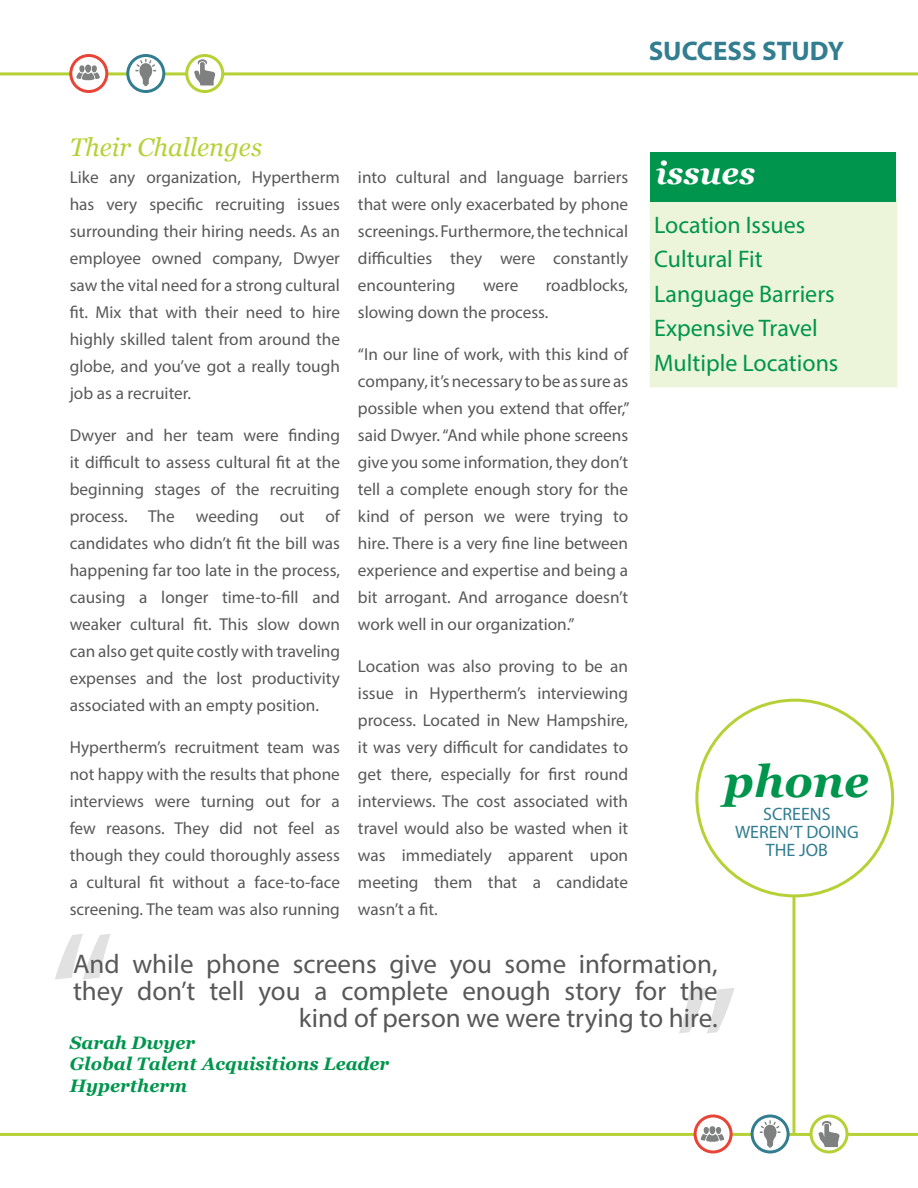
<style>
.page{position:relative;width:918px;height:1188px;background:#fff}
.page>*{position:absolute;margin:0;border:0;box-sizing:border-box;transform-origin:0 0}
.t1{font:187.5px "Myriad Pro";color:#e1e1e1}
.t2{font:italic 700 45px "Georgia";color:#00954c}
.t3{font:italic 700 31.5px "Georgia";color:#fff}
.t4{font:27px/27px "Myriad Pro";color:#585858;text-align:right}
.t5{font:700 27px "Myriad Pro";color:#327d90}
.t6{font:italic 25.5px "Georgia";color:#b5d136}
.t7{font:24px/34.5px "Myriad Pro";color:#00954c}
.t8{font:italic 700 18px/21.6px "Georgia";color:#00954c}
.t9{font:18px/18px "Myriad Pro";color:#327d90;text-align:center}
.t10{font:17.25px/27px "Myriad Pro";color:#585858;text-align:justify}
</style>
<div class="page">
<div style="left:652px;top:201px;width:243px;height:184px;background:#ecf4da"></div>
<div style="left:650px;top:198px;width:247px;height:189px;border:4px solid #ecf4da"></div>
<hr style="left:0;top:1133px;width:918px;height:3px;background:#b5d136">
<svg style="left:695px;top:1116px;width:36px;height:36px"></svg>
<div style="left:694px;top:1114px;width:39px;height:40px;border:3px solid #e84438;border-radius:50%"></div>
<svg style="left:811px;top:1116px;width:36px;height:36px"></svg>
<div style="left:810px;top:1114px;width:39px;height:40px;border:3px solid #b5d136;border-radius:50%"></div>
<svg style="left:752px;top:1116px;width:36px;height:36px"></svg>
<div style="left:751px;top:1114px;width:39px;height:40px;border:3px solid #327d90;border-radius:50%"></div>
<hr style="left:0;top:72px;width:918px;height:3px;background:#b5d136">
<svg style="left:71px;top:55px;width:36px;height:37px"></svg>
<div style="left:69px;top:54px;width:39px;height:39px;border:3px solid #e84438;border-radius:50%"></div>
<svg style="left:187px;top:55px;width:36px;height:37px"></svg>
<div style="left:185px;top:54px;width:39px;height:39px;border:3px solid #b5d136;border-radius:50%"></div>
<svg style="left:128px;top:55px;width:36px;height:37px"></svg>
<div style="left:126px;top:54px;width:39px;height:39px;border:3px solid #327d90;border-radius:50%"></div>
<hr style="left:792px;top:747px;width:3px;height:386px;background:#b5d136">
<div style="left:697px;top:700px;width:196px;height:196px;background:#fff;border-radius:50%"></div>
<div style="left:650px;top:152px;width:246px;height:50px;background:#00954c"></div>
<svg style="left:701px;top:1126px;width:23px;height:16px"></svg>
<svg style="left:759px;top:1120px;width:22px;height:28px"></svg>
<svg style="left:818px;top:1121px;width:22px;height:26px"></svg>
<svg style="left:76px;top:64px;width:24px;height:17px"></svg>
<svg style="left:135px;top:58px;width:22px;height:29px"></svg>
<svg style="left:194px;top:59px;width:22px;height:27px"></svg>
<h3 class="t5" style="left:649px;top:34px;width:197px">SUCCESS STUDY</h3>
<h3 class="t6" style="left:70px;top:132px;width:194px">Their Challenges</h3>
<p class="t10" style="left:70px;top:163px;width:272px">Like any organization, Hypertherm has very specific recruiting issues surrounding their hiring needs. As an employee owned company, Dwyer saw the vital need for a strong cultural fit. Mix that with their need to hire highly skilled talent from around the globe, and you’ve got a really tough job as a recruiter.</p>
<p class="t10" style="left:70px;top:421px;width:272px">Dwyer and her team were finding it difficult to assess cultural fit at the beginning stages of the recruiting process. The weeding out of candidates who didn’t fit the bill was happening far too late in the process, causing a longer time-to-fill and weaker cultural fit. This slow down can also get quite costly with traveling expenses and the lost productivity associated with an empty position.</p>
<p class="t10" style="left:70px;top:733px;width:272px">Hypertherm’s recruitment team was not happy with the results that phone interviews were turning out for a few reasons. They did not feel as though they could thoroughly assess a cultural fit without a face-to-face screening. The team was also running</p>
<p class="t10" style="left:358px;top:163px;width:272px">into cultural and language barriers that were only exacerbated by phone screenings. Furthermore, the technical difficulties they were constantly encountering</p>
<p class="t10" style="left:358px;top:271px;width:272px;text-indent:188px">roadblocks, slowing down the process.</p>
<p class="t10" style="left:358px;top:340px;width:273px">“In our line of work, with this kind of company, it’s necessary to be as sure as possible when you extend that offer,” said Dwyer. “And while phone screens give you some information, they don’t tell a complete enough story for the kind of person we were trying to hire. There is a very fine line between experience and expertise and being a bit arrogant. And arrogance doesn’t work well in our organization.”</p>
<p class="t10" style="left:358px;top:652px;width:272px">Location was also proving to be an issue in Hypertherm’s interviewing process. Located in New Hampshire, it was very difficult for candidates to get there, especially for first round interviews. The cost associated with travel would also be wasted when it was immediately apparent upon meeting them that a candidate wasn’t a fit.</p>
<p class="t10" style="left:483px;top:271px;width:37px">were</p>
<h3 class="t3" style="left:656px;top:156px;width:101px">issues</h3>
<h3 class="t7" style="left:654px;top:207px;width:186px">Location Issues<br>Cultural Fit<br>Language Barriers<br>Expensive Travel<br>Multiple Locations</h3>
<h2 class="t2" style="left:724px;top:756px;width:146px">phone</h2>
<p class="t9" style="left:735px;top:805px;width:125px">SCREENS<br>WEREN’T DOING<br>THE JOB</p>
<h1 class="t1" style="left:48px;top:884px;width:68px">“</h1>
<h3 class="t4" style="left:73px;top:950px;width:646px">And while phone screens give you some information, they don’t tell you a complete enough story for the kind of person we were trying to hire.</h3>
<h1 class="t1" style="left:672px;top:938px;width:68px">”</h1>
<p class="t8" style="left:70px;top:1032px;width:321px">Sarah Dwyer<br>Global Talent Acquisitions Leader<br>Hypertherm</p>
</div>
